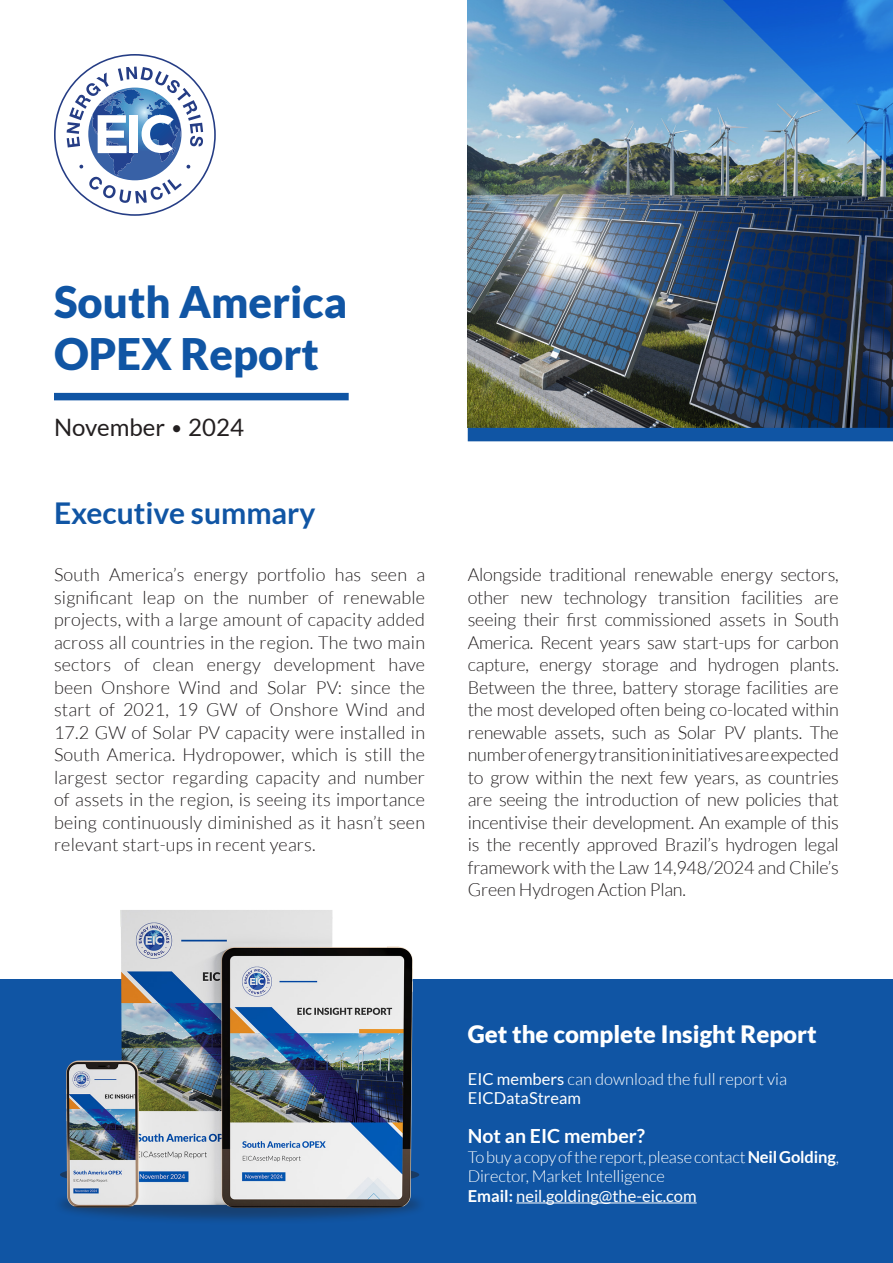
<style>
.page{position:relative;width:893px;height:1263px;background:#fff}
.page>*{position:absolute;margin:0;border:0;box-sizing:border-box;transform-origin:0 0}
.Header_1{font:900 43.5px "Lato";color:#1055a4}
.t1{font:700 30px "Lato";color:#1055a4}
.t2{font:900 24px "Lato";color:#fff}
.t3{font:24px "Lato";color:#231f20}
.t4{font:700 19.5px "Lato";color:#fff}
.t5{font:300 18px/22.5px "Lato";letter-spacing:-.005em;color:#231f20;text-align:justify}
.t6{font:300 16.5px/19.5px "Lato";letter-spacing:-.01em;color:#fff}
.t7{font:16.5px "Lato";color:#fff}
.s1{font-weight:300}
.s2{font-weight:400}
.s3{font-weight:700}
</style>
<div class="page">
<img style="left:468px;top:0;width:425px;height:428px">
<svg style="left:54px;top:54px;width:162px;height:162px"></svg>
<div style="left:54px;top:393px;width:295px;height:7px;background:#1055a4"></div>
<div style="left:468px;top:428px;width:425px;height:13px;background:#1055a4"></div>
<img style="left:702px;top:0;width:191px;height:191px">
<div style="left:0;top:979px;width:893px;height:284px;background:#1055a4"></div>
<div style="left:52px;top:1183px;width:374px;height:43px;background:#231f20;opacity:.75"></div>
<img style="left:67px;top:910px;width:345px;height:297px">
<hr style="left:516px;top:1202px;width:181px;height:1px;background:#fff">
<p class="Header_1" style="left:54px;top:276px;width:295px">South America</p>
<p class="Header_1" style="left:54px;top:328px;width:266px">OPEX Report</p>
<p class="t3" style="left:54px;top:414px;width:191px">November <span class="s1">•</span> 2024</p>
<p class="t1" style="left:54px;top:496px;width:263px">Executive summary</p>
<p class="t5" style="left:54px;top:564px;width:373px">South America’s energy portfolio has seen a significant leap on the number of renewable projects, with a large amount of capacity added across all countries in the region. The two main sectors of clean energy development have been Onshore Wind and Solar PV: since the start of 2021, 19 GW of Onshore Wind and 17.2 GW of Solar PV capacity were installed in South America. Hydropower, which is still the largest sector regarding capacity and number of assets in the region, is seeing its importance being continuously diminished as it hasn’t seen relevant start-ups in recent years.</p>
<p class="t5" style="left:468px;top:564px;width:373px">Alongside traditional renewable energy sectors, other new technology transition facilities are seeing their first commissioned assets in South America. Recent years saw start-ups for carbon capture, energy storage and hydrogen plants.<br>Between the three, battery storage facilities are the most developed often being co-located within renewable assets, such as Solar PV plants. The number of energy transition initiatives are expected to grow within the next few years, as countries are seeing the introduction of new policies that incentivise their development. An example of this is the recently approved Brazil’s hydrogen legal framework with the Law 14,948/2024 and Chile’s Green Hydrogen Action Plan.</p>
<p class="t2" style="left:468px;top:1020px;width:350px">Get the complete Insight Report</p>
<p class="t6" style="left:468px;top:1069px;width:321px"><span class="s2">EIC members</span> can download the full report via</p>
<p class="t7" style="left:468px;top:1089px;width:115px">EICDataStream</p>
<p class="t4" style="left:468px;top:1125px;width:179px">Not an EIC member?</p>
<p class="t6" style="left:468px;top:1147px;width:373px">To buy a copy of the report, please contact <span class="s3">Neil Golding</span>,<br>Director, Market Intelligence</p>
<p class="t7" style="left:468px;top:1187px;width:230px"><span class="s3">Email:</span> neil.golding@the-eic.com</p>
</div>
